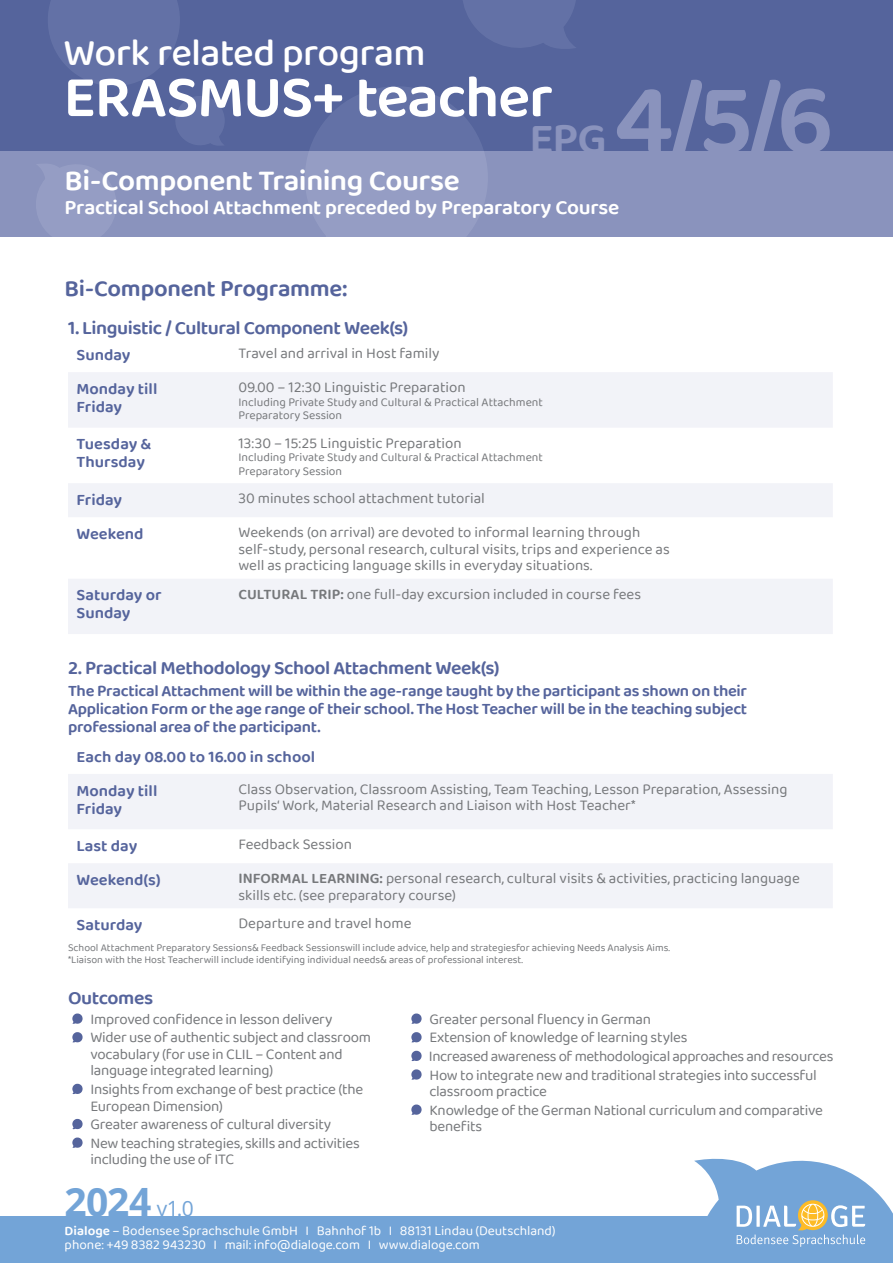
<style>
.page{position:relative;width:893px;height:1263px;background:#fff}
.page>*{position:absolute;margin:0;border:0;box-sizing:border-box;transform-origin:0 0}
.t1{font:600 102.9px "Baloo 2";color:#8a93bd}
.t2{font:600 60px "Baloo 2";letter-spacing:-.02em;color:#fff}
.t3{font:600 45px "Baloo 2";color:#8a93bd}
.t4{font:500 39px "Baloo 2";letter-spacing:-.02em;color:#fff}
.t5{font:700 39px "Open Sans";color:#73a4d7}
.t6{font:600 30px "Baloo 2";letter-spacing:-.015em;color:#fff}
.t7{font:600 24px "Baloo 2";letter-spacing:-.01em;color:#55649c}
.t8{font:600 21px "Baloo 2";letter-spacing:-.01em;color:#fff}
.t9{font:600 19.5px "Baloo 2";letter-spacing:-.02em;color:#55649c}
.t10{font:600 16.5px/18px "Baloo 2";color:#55649c}
.t11{font:15px/16.5px "Baloo 2";letter-spacing:-.01em;color:#76787b}
.t12{font:13.5px/13.5px "Baloo 2";color:#fff}
.t13{font:12px/13.5px "Baloo 2";color:#76787b}
.t14{font:10.5px/12px "Baloo 2";color:#76787b}
.s1{font-weight:600}
.s2{font-weight:400;font-size:21px}
</style>
<div class="page">
<div style="left:0;top:0;width:893px;height:151px;background:#55649c"></div>
<svg style="left:463px;top:0;width:113px;height:49px"></svg>
<svg style="left:48px;top:0;width:176px;height:145px"></svg>
<div style="left:0;top:152px;width:893px;height:85px;background:#8a93bd"></div>
<svg style="left:36px;top:164px;width:80px;height:73px"></svg>
<svg style="left:305px;top:86px;width:190px;height:151px"></svg>
<div style="left:0;top:1216px;width:893px;height:47px;background:#73a4d7"></div>
<svg style="left:694px;top:1158px;width:199px;height:89px"></svg>
<svg style="left:68px;top:372px;width:765px;height:262px;fill:#f2f3f8"></svg>
<svg style="left:68px;top:774px;width:765px;height:134px;fill:#f2f3f8"></svg>
<svg style="left:72px;top:1013px;width:11px;height:11px"></svg>
<svg style="left:72px;top:1032px;width:11px;height:11px"></svg>
<svg style="left:72px;top:1083px;width:11px;height:11px"></svg>
<svg style="left:72px;top:1118px;width:11px;height:11px"></svg>
<svg style="left:72px;top:1137px;width:11px;height:11px"></svg>
<svg style="left:411px;top:1013px;width:11px;height:11px"></svg>
<svg style="left:411px;top:1032px;width:11px;height:11px"></svg>
<svg style="left:411px;top:1050px;width:11px;height:11px"></svg>
<svg style="left:411px;top:1069px;width:11px;height:11px"></svg>
<svg style="left:411px;top:1104px;width:11px;height:11px"></svg>
<h3 class="t4" style="left:64px;top:25px;width:363px">Work related program</h3>
<h2 class="t2" style="left:64px;top:53px;width:491px">ERASMUS+ teacher</h2>
<h3 class="t3" style="left:529px;top:105px;width:79px">EPG</h3>
<h1 class="t1" style="left:614px;top:45px;width:221px">4/5/6</h1>
<h3 class="t6" style="left:65px;top:158px;width:397px">Bi-Component Training Course</h3>
<h3 class="t8" style="left:65px;top:192px;width:556px">Practical School Attachment preceded by Preparatory Course</h3>
<h3 class="t7" style="left:65px;top:270px;width:284px">Bi-Component Programme:</h3>
<h3 class="t9" style="left:68px;top:313px;width:342px">1. Linguistic / Cultural Component Week(s)</h3>
<p class="t10" style="left:77px;top:346px;width:55px">Sunday</p>
<p class="t11" style="left:238px;top:346px;width:203px">Travel and arrival in Host family</p>
<p class="t10" style="left:77px;top:380px;width:82px">Monday till<br>Friday</p>
<p class="t11" style="left:238px;top:380px;width:229px">09.00 – 12:30 Linguistic Preparation</p>
<p class="t13" style="left:238px;top:396px;width:306px">Including Private Study and Cultural &amp; Practical Attachment<br>Preparatory Session</p>
<p class="t10" style="left:77px;top:436px;width:76px">Tuesday &amp;<br>Thursday</p>
<p class="t11" style="left:238px;top:435px;width:225px">13:30 – 15:25 Linguistic Preparation</p>
<p class="t13" style="left:238px;top:451px;width:306px">Including Private Study and Cultural &amp; Practical Attachment<br>Preparatory Session</p>
<p class="t10" style="left:77px;top:491px;width:47px">Friday</p>
<p class="t11" style="left:238px;top:491px;width:248px">30 minutes school attachment tutorial</p>
<p class="t10" style="left:77px;top:525px;width:69px">Weekend</p>
<p class="t11" style="left:238px;top:525px;width:433px">Weekends (on arrival) are devoted to informal learning through self-study, personal research, cultural visits, trips and experience as well as practicing language skills in everyday situations.</p>
<p class="t10" style="left:77px;top:587px;width:87px">Saturday or<br>Sunday</p>
<p class="t11" style="left:238px;top:586px;width:404px"><span class="s1">CULTURAL TRIP:</span> one full-day excursion included in course fees</p>
<h3 class="t9" style="left:68px;top:653px;width:433px">2. Practical Methodology School Attachment Week(s)</h3>
<p class="t10" style="left:68px;top:682px;width:681px;text-align:justify">The Practical Attachment will be within the age-range taught by the participant as shown on their Application Form or the age range of their school. The Host Teacher will be in the teaching subject professional area of the participant.</p>
<p class="t10" style="left:77px;top:740px;width:240px;line-height:34px">Each day 08.00 to 16.00 in school<br>Monday till</p>
<p class="t10" style="left:77px;top:800px;width:47px">Friday</p>
<p class="t11" style="left:238px;top:781px;width:550px">Class Observation, Classroom Assisting, Team Teaching, Lesson Preparation, Assessing<br>Pupils‘ Work, Material Research and Liaison with Host Teacher*</p>
<p class="t10" style="left:77px;top:837px;width:62px">Last day</p>
<p class="t11" style="left:238px;top:837px;width:115px">Feedback Session</p>
<p class="t10" style="left:77px;top:871px;width:86px">Weekend(s)</p>
<p class="t11" style="left:238px;top:871px;width:563px"><span class="s1">INFORMAL LEARNING:</span> personal research, cultural visits &amp; activities, practicing language skills etc. (see preparatory course)</p>
<p class="t10" style="left:77px;top:916px;width:67px">Saturday</p>
<p class="t11" style="left:238px;top:916px;width:174px">Departure and travel home</p>
<p class="t14" style="left:68px;top:942px;width:603px">School Attachment Preparatory Sessions&amp; Feedback Sessionswill include advice, help and strategiesfor achieving Needs Analysis Aims. *Liaison with the Host Teacherwill include identifying individual needs&amp; areas of professional interest.</p>
<h3 class="t9" style="left:68px;top:984px;width:87px">Outcomes</h3>
<p class="t11" style="left:90px;top:1010px;width:282px;line-height:18.6px">Improved confidence in lesson delivery<br>Wider use of authentic subject and classroom</p>
<p class="t11" style="left:90px;top:1046px;width:254px">vocabulary (for use in CLIL – Content and language integrated learning)</p>
<p class="t11" style="left:90px;top:1082px;width:274px">Insights from exchange of best practice (the<br>European Dimension)</p>
<p class="t11" style="left:90px;top:1116px;width:271px;line-height:18.6px">Greater awareness of cultural diversity<br>New teaching strategies, skills and activities</p>
<p class="t11" style="left:90px;top:1152px;width:145px">including the use of ITC</p>
<h3 class="t5" style="left:65px;top:1175px;width:131px">2024 <span class="s2">v1.0</span></h3>
<p class="t11" style="left:429px;top:1010px;width:406px;line-height:18.6px">Greater personal fluency in German<br>Extension of knowledge of learning styles<br>Increased awareness of methodological approaches and resources How to integrate new and traditional strategies into successful</p>
<p class="t11" style="left:429px;top:1083px;width:395px;line-height:18.6px">classroom practice<br>Knowledge of the German National curriculum and comparative</p>
<p class="t11" style="left:429px;top:1119px;width:54px">benefits</p>
<p class="t12" style="left:65px;top:1225px;width:492px"><span class="s1">Dialoge</span> – Bodensee Sprachschule GmbH I Bahnhof 1b I 88131 Lindau (Deutschland) phone: +49 8382 943230 I mail: info@dialoge.com I www.dialoge.com</p>
</div>
